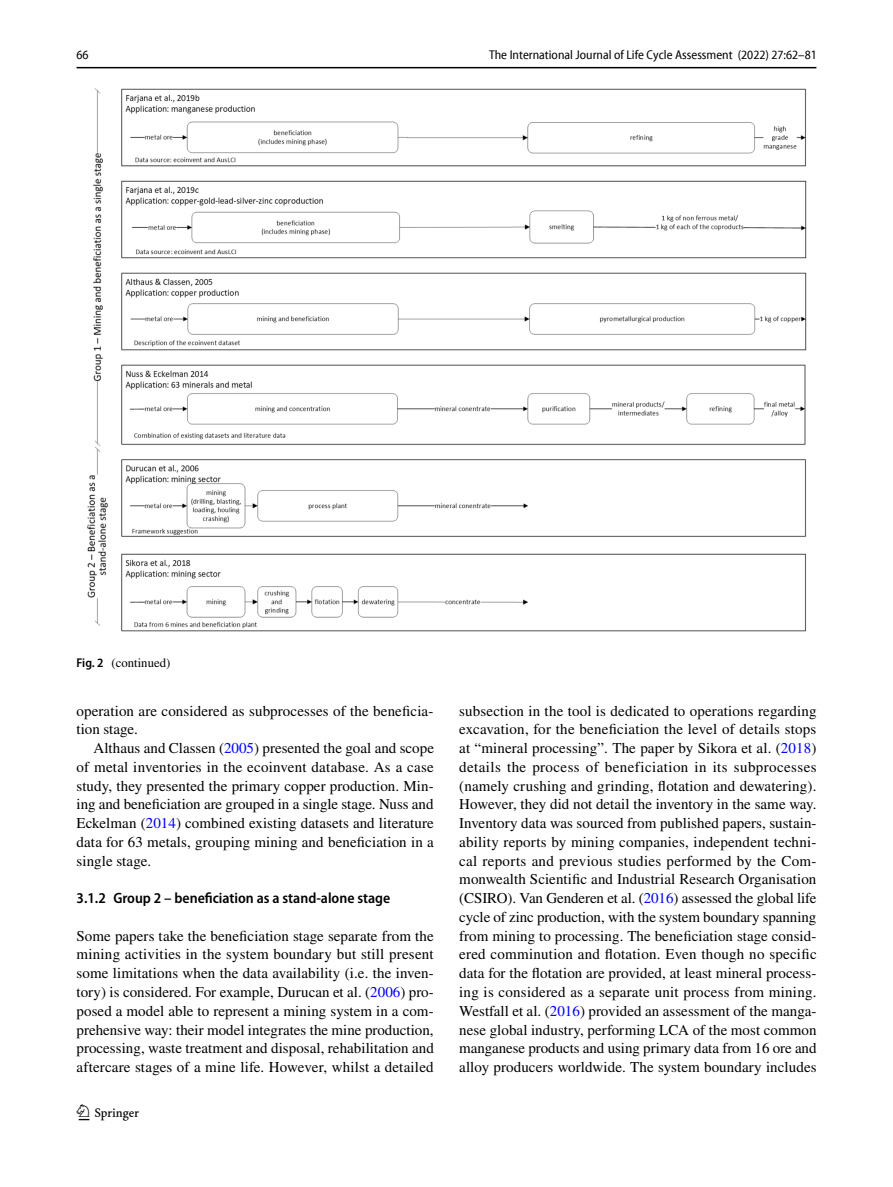
<style>
.page{position:relative;width:893px;height:1187px;background:#fff}
.page>*{position:absolute;margin:0;border:0;box-sizing:border-box;transform-origin:0 0}
.t1{font:22.5px "Springnew Regular 2";color:#000}
.t2{font:15px/18.8px "STIX";letter-spacing:.005em;color:#000;text-align:justify}
.t3{font:600 semi-condensed 15px "Myriad Pro";color:#000}
.t4{font:semi-condensed 12.75px "Myriad Pro Unic";color:#000}
.t5{font:12.75px "STIX";color:#000}
.s1{font-family:"Myriad Pro";font-weight:600;font-stretch:semi-condensed}
.s2{color:#00f}
</style>
<div class="page">
<hr style="left:77px;top:67px;width:739px;height:1px;background:#000">
<img style="left:87px;top:88px;width:720px;height:544px">
<p class="t4" style="left:76px;top:50px;width:14px">66</p>
<p class="t4" style="left:489px;top:50px;width:329px">The International Journal of Life Cycle Assessment (2022) 27:62–81</p>
<p class="t5" style="left:77px;top:654px;width:95px"><span class="s1">Fig. 2</span> (continued)</p>
<p class="t2" style="left:77px;top:702px;width:358px">operation are considered as subprocesses of the beneficia&shy;tion stage.</p>
<p class="t2" style="left:77px;top:739px;width:359px;text-indent:17px">Althaus and Classen (<span class="s2">2005</span>) presented the goal and scope of metal inventories in the ecoinvent database. As a case study, they presented the primary copper production. Min&shy;ing and beneficiation are grouped in a single stage. Nuss and Eckelman (<span class="s2">2014</span>) combined existing datasets and literature data for 63 metals, grouping mining and beneficiation in a single stage.</p>
<p class="t3" style="left:77px;top:889px;width:315px">3.1.2 Group 2 – beneficiation as a stand‑alone stage</p>
<p class="t2" style="left:77px;top:927px;width:359px">Some papers take the beneficiation stage separate from the mining activities in the system boundary but still present some limitations when the data availability (i.e. the inven&shy;tory) is considered. For example, Durucan et al. (<span class="s2">2006</span>) pro&shy;posed a model able to represent a mining system in a com&shy;prehensive way: their model integrates the mine production, processing, waste treatment and disposal, rehabilitation and aftercare stages of a mine life. However, whilst a detailed</p>
<h1 class="t1" style="left:79px;top:1104px;width:62px">1 3</h1>
<p class="t2" style="left:459px;top:702px;width:359px">subsection in the tool is dedicated to operations regarding excavation, for the beneficiation the level of details stops at “mineral processing”. The paper by Sikora et al. (<span class="s2">2018</span>) details the process of beneficiation in its subprocesses (namely crushing and grinding, flotation and dewatering).<br>However, they did not detail the inventory in the same way.<br>Inventory data was sourced from published papers, sustain&shy;ability reports by mining companies, independent techni&shy;cal reports and previous studies performed by the Com&shy;monwealth Scientific and Industrial Research Organisation (CSIRO). Van Genderen et al. (<span class="s2">2016</span>) assessed the global life cycle of zinc production, with the system boundary spanning from mining to processing. The beneficiation stage consid&shy;ered comminution and flotation. Even though no specific data for the flotation are provided, at least mineral process&shy;ing is considered as a separate unit process from mining.<br>Westfall et al. (<span class="s2">2016</span>) provided an assessment of the manga&shy;nese global industry, performing LCA of the most common manganese products and using primary data from 16 ore and alloy producers worldwide. The system boundary includes</p>
</div>
